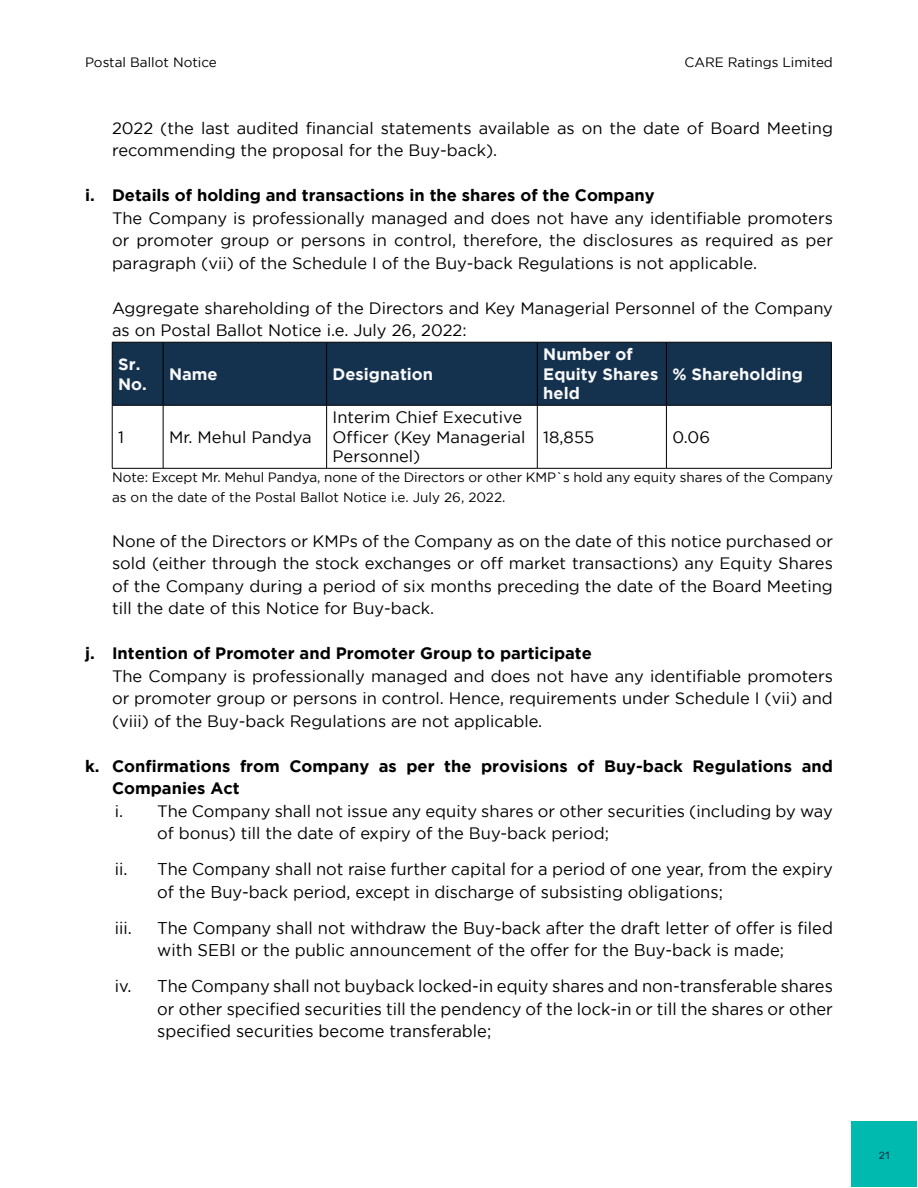
<style>
.page{position:relative;width:918px;height:1188px;background:#fff}
.page>*{position:absolute;margin:0;border:0;box-sizing:border-box;transform-origin:0 0}
.t1{font:16.95px/22.5px "Gotham";color:#000}
.t2{font:16.5px/22.5px "Gotham";color:#000}
.t3{font:700 16.5px/22.5px "Gotham";color:#000}
.t4{font:700 16.5px/19.5px "Gotham";color:#f9f9fa}
.t5{font:13.5px/19.5px "Gotham";color:#000}
.t6{font:10.5px "Rubik";color:#13314d}
</style>
<div class="page">
<div style="left:851px;top:1121px;width:66px;height:66px;background:#00bab0"></div>
<div style="left:113px;top:343px;width:718px;height:62px;background:#14324e"></div>
<hr style="left:112px;top:342px;width:51px;height:1px;background:#000">
<hr style="left:112px;top:342px;width:1px;height:63px;background:#000">
<hr style="left:163px;top:342px;width:164px;height:1px;background:#000">
<hr style="left:163px;top:342px;width:1px;height:63px;background:#000">
<hr style="left:327px;top:342px;width:210px;height:1px;background:#000">
<hr style="left:326px;top:342px;width:1px;height:63px;background:#000">
<hr style="left:537px;top:342px;width:129px;height:1px;background:#000">
<hr style="left:537px;top:342px;width:1px;height:63px;background:#000">
<hr style="left:666px;top:342px;width:166px;height:1px;background:#000">
<hr style="left:666px;top:342px;width:1px;height:63px;background:#000">
<hr style="left:831px;top:342px;width:1px;height:63px;background:#000">
<hr style="left:112px;top:405px;width:51px;height:1px;background:#000">
<hr style="left:112px;top:405px;width:1px;height:63px;background:#000">
<hr style="left:163px;top:405px;width:164px;height:1px;background:#000">
<hr style="left:163px;top:405px;width:1px;height:63px;background:#000">
<hr style="left:327px;top:405px;width:210px;height:1px;background:#000">
<hr style="left:326px;top:405px;width:1px;height:63px;background:#000">
<hr style="left:537px;top:405px;width:129px;height:1px;background:#000">
<hr style="left:537px;top:405px;width:1px;height:63px;background:#000">
<hr style="left:666px;top:405px;width:166px;height:1px;background:#000">
<hr style="left:666px;top:405px;width:1px;height:63px;background:#000">
<hr style="left:831px;top:405px;width:1px;height:63px;background:#000">
<hr style="left:112px;top:468px;width:51px;height:1px;background:#000">
<hr style="left:163px;top:468px;width:164px;height:1px;background:#000">
<hr style="left:327px;top:468px;width:210px;height:1px;background:#000">
<hr style="left:537px;top:468px;width:129px;height:1px;background:#000">
<hr style="left:666px;top:468px;width:166px;height:1px;background:#000">
<p class="t5" style="left:85px;top:52px;width:133px">Postal Ballot Notice</p>
<p class="t5" style="left:684px;top:52px;width:150px">CARE Ratings Limited</p>
<p class="t2" style="left:112px;top:116px;width:722px">2022 (the last audited financial statements available as on the date of Board Meeting recommending the proposal for the Buy-back).</p>
<p class="t3" style="left:85px;top:184px;width:571px">i. Details of holding and transactions in the shares of the Company</p>
<p class="t2" style="left:112px;top:206px;width:722px;text-align:justify">The Company is professionally managed and does not have any identifiable promoters or promoter group or persons in control, therefore, the disclosures as required as per paragraph (vii) of the Schedule I of the Buy-back Regulations is not applicable.</p>
<p class="t2" style="left:112px;top:296px;width:722px">Aggregate shareholding of the Directors and Key Managerial Personnel of the Company as on Postal Ballot Notice i.e. July 26, 2022:</p>
<p class="t4" style="left:118px;top:354px;width:30px">Sr.<br>No.</p>
<p class="t4" style="left:169px;top:364px;width:50px">Name</p>
<p class="t4" style="left:333px;top:364px;width:102px">Designation</p>
<p class="t4" style="left:543px;top:344px;width:117px">Number of<br>Equity Shares held</p>
<p class="t4" style="left:672px;top:364px;width:132px">% Shareholding</p>
<p class="t2" style="left:333px;top:407px;width:194px;line-height:19.5px">Interim Chief Executive<br>Officer (Key Managerial<br>Personnel)</p>
<p class="t2" style="left:118px;top:425px;width:7px">1</p>
<p class="t2" style="left:169px;top:425px;width:144px">Mr. Mehul Pandya</p>
<p class="t2" style="left:543px;top:425px;width:52px">18,855</p>
<p class="t2" style="left:672px;top:425px;width:39px">0.06</p>
<p class="t5" style="left:112px;top:467px;width:722px">Note: Except Mr. Mehul Pandya, none of the Directors or other KMP`s hold any equity shares of the Company as on the date of the Postal Ballot Notice i.e. July 26, 2022.</p>
<p class="t2" style="left:112px;top:529px;width:723px;text-align:justify">None of the Directors or KMPs of the Company as on the date of this notice purchased or sold (either through the stock exchanges or off market transactions) any Equity Shares of the Company during a period of six months preceding the date of the Board Meeting till the date of this Notice for Buy-back.</p>
<p class="t3" style="left:85px;top:642px;width:508px">j. Intention of Promoter and Promoter Group to participate</p>
<p class="t2" style="left:112px;top:664px;width:722px;text-align:justify">The Company is professionally managed and does not have any identifiable promoters or promoter group or persons in control. Hence, requirements under Schedule I (vii) and (viii) of the Buy-back Regulations are not applicable.</p>
<p class="t3" style="left:112px;top:754px;width:722px;text-indent:-27px">k. Confirmations from Company as per the provisions of Buy-back Regulations and<br>Companies Act</p>
<p class="t2" style="left:157px;top:799px;width:677px;text-indent:-43px">i. The Company shall not issue any equity shares or other securities (including by way of bonus) till the date of expiry of the Buy-back period;</p>
<p class="t1" style="left:157px;top:858px;width:677px;text-indent:-43px">ii. The Company shall not raise further capital for a period of one year, from the expiry of the Buy-back period, except in discharge of subsisting obligations;</p>
<p class="t1" style="left:115px;top:916px;width:19px">iii.</p>
<p class="t1" style="left:157px;top:916px;width:677px">The Company shall not withdraw the Buy-back after the draft letter of offer is filed with SEBI or the public announcement of the offer for the Buy-back is made;</p>
<p class="t1" style="left:157px;top:974px;width:677px;text-align:justify;text-indent:-43px">iv. The Company shall not buyback locked-in equity shares and non-transferable shares or other specified securities till the pendency of the lock-in or till the shares or other specified securities become transferable;</p>
<p class="t6" style="left:879px;top:1150px;width:12px">21</p>
</div>
